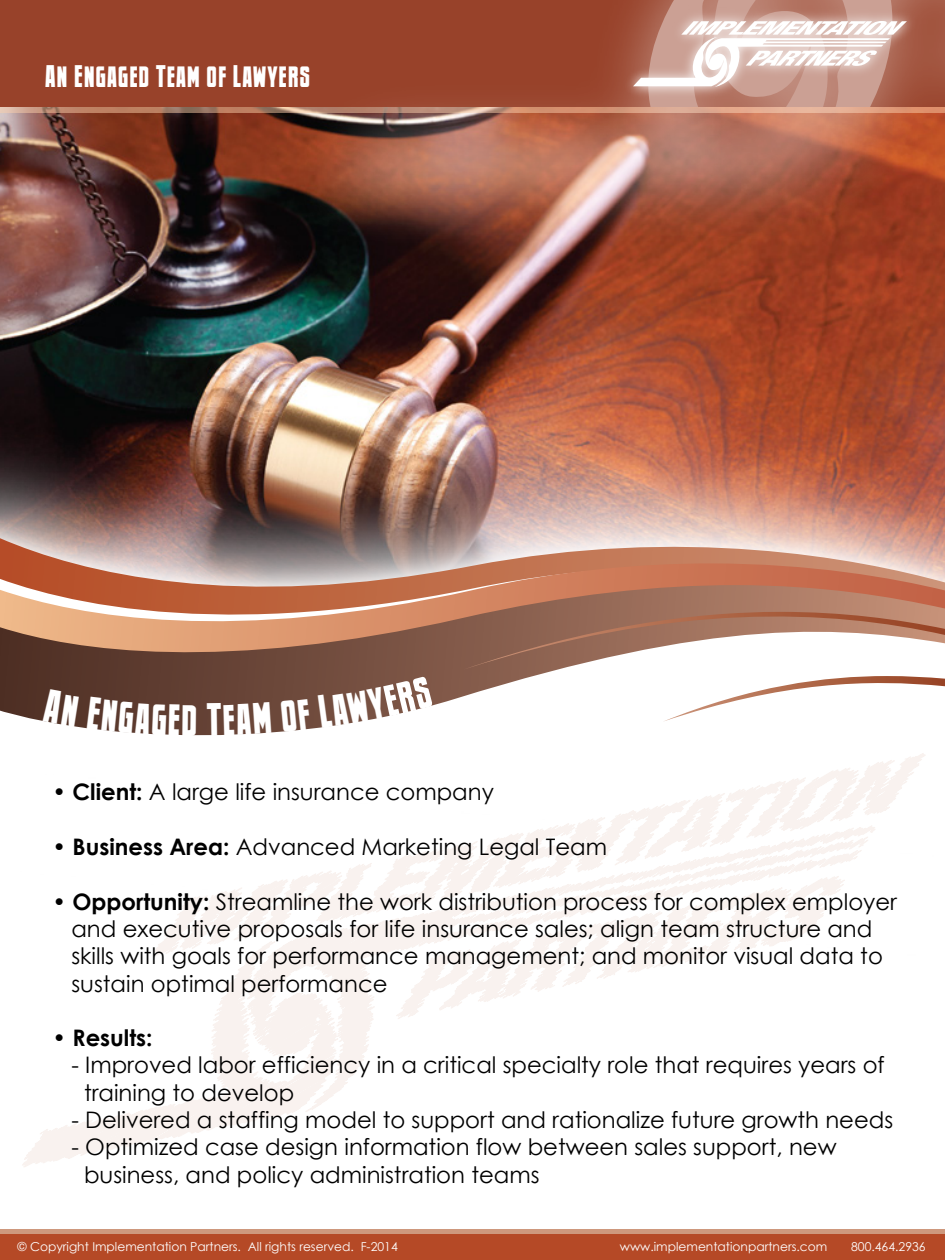
<style>
.page{position:relative;width:945px;height:1260px;background:#fff}
.page>*{position:absolute;margin:0;border:0;box-sizing:border-box;transform-origin:0 0}
.t1{font:28px "Newsflash BB";letter-spacing:.05em;color:#fff}
.t2{font:22.75px/27.3px "Century Gothic";color:#000}
.t3{font:700 22.75px "Century Gothic";color:#000}
.t4{font:12.25px "Century Gothic";color:#fff}
.s1{font-weight:700}
</style>
<div class="page">
<img style="left:0;top:112px;width:945px;height:277px">
<div style="left:0;top:0;width:945px;height:106px;background:#98422a"></div>
<div style="left:0;top:1229px;width:945px;height:9px;background:#ce987d"></div>
<img style="left:254px;top:106px;width:691px;height:164px">
<svg style="left:597px;top:0;width:348px;height:106px"></svg>
<div style="left:0;top:1234px;width:945px;height:26px;background:#b54926"></div>
<img style="left:0;top:389px;width:945px;height:106px">
<img style="left:0;top:495px;width:945px;height:31px">
<svg style="left:0;top:526px;width:945px;height:15px"></svg>
<svg style="left:0;top:541px;width:945px;height:22px"></svg>
<svg style="left:0;top:563px;width:945px;height:22px"></svg>
<svg style="left:0;top:585px;width:945px;height:34px"></svg>
<svg style="left:0;top:619px;width:556px;height:85px"></svg>
<svg style="left:712px;top:676px;width:233px;height:28px"></svg>
<svg style="left:463px;top:602px;width:482px;height:68px"></svg>
<svg style="left:22px;top:753px;width:903px;height:414px"></svg>
<img style="left:617px;top:6px;width:305px;height:97px">
<svg style="left:633px;top:21px;width:274px;height:66px"></svg>
<svg style="left:43px;top:690px;width:36px;height:37px"></svg>
<svg style="left:87px;top:696px;width:109px;height:40px"></svg>
<div style="left:207px;top:702px;width:64px;height:34px;background:#684437"></div>
<svg style="left:281px;top:699px;width:30px;height:33px"></svg>
<svg style="left:318px;top:676px;width:115px;height:52px"></svg>
<p class="t1" style="left:45px;top:63px;width:266px">AN ENGAGED TEAM OF LAWYERS</p>
<p class="t2" style="left:52px;top:778px;width:443px"><span class="s1">• Client:</span> A large life insurance company</p>
<p class="t2" style="left:52px;top:833px;width:556px"><span class="s1">• Business Area:</span> Advanced Marketing Legal Team</p>
<p class="t2" style="left:71px;top:887px;width:827px;text-indent:-19px"><span class="s1">• Opportunity:</span> Streamline the work distribution process for complex employer and executive proposals for life insurance sales; align team structure and skills with goals for performance management; and monitor visual data to sustain optimal performance</p>
<p class="t3" style="left:52px;top:1021px;width:102px">• Results:</p>
<p class="t2" style="left:84px;top:1051px;width:802px;text-indent:-13px">- Improved labor efficiency in a critical specialty role that requires years of training to develop</p>
<p class="t2" style="left:71px;top:1106px;width:823px">- Delivered a staffing model to support and rationalize future growth needs</p>
<p class="t2" style="left:84px;top:1133px;width:754px;text-indent:-13px">- Optimized case design information flow between sales support, new business, and policy administration teams</p>
<p class="t4" style="left:18px;top:1238px;width:382px">© Copyright Implementation Partners. All rights reserved. F-2014</p>
<p class="t4" style="left:620px;top:1238px;width:209px">www.implementationpartners.com</p>
<p class="t4" style="left:851px;top:1238px;width:76px">800.464.2936</p>
</div>
